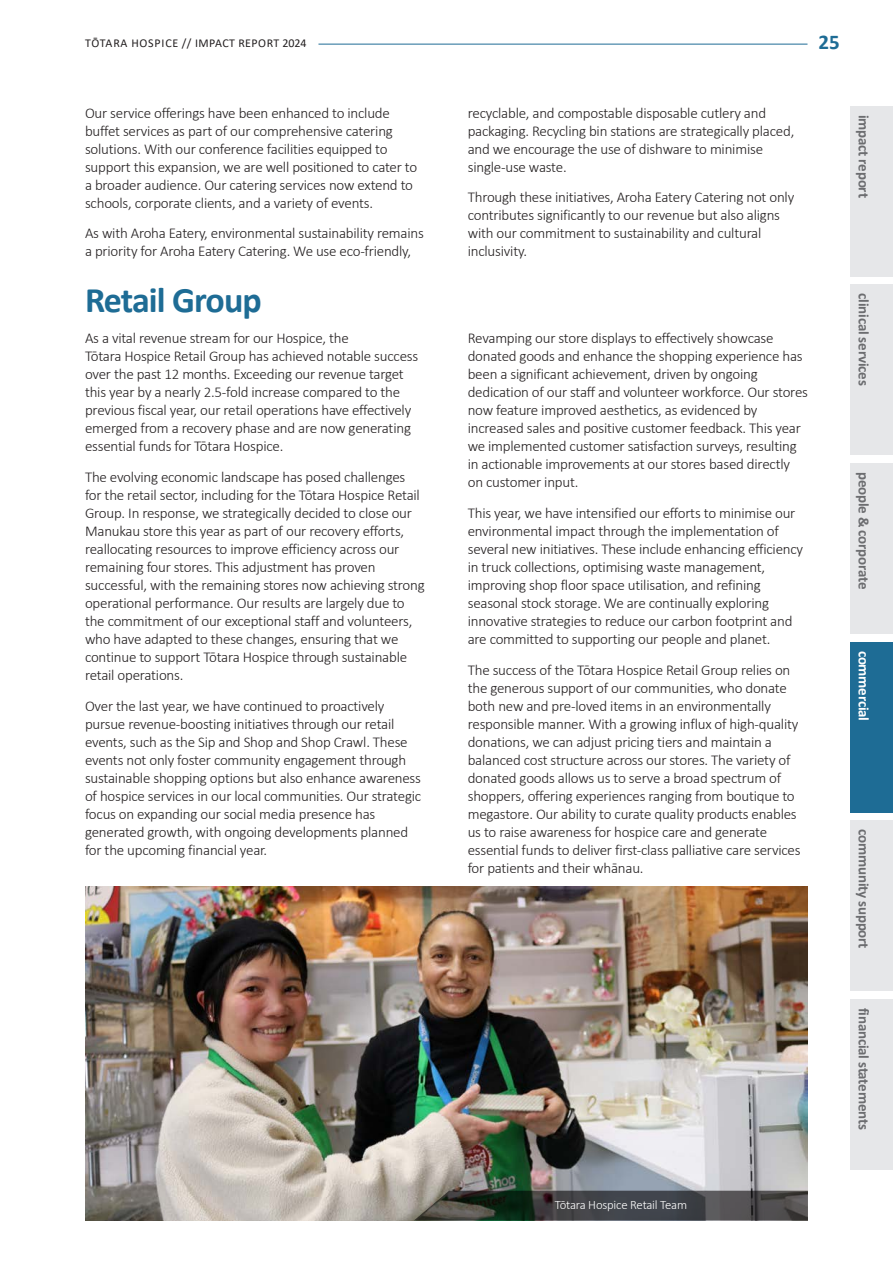
<style>
.page{position:relative;width:893px;height:1263px;background:#fff}
.page>*{position:absolute;margin:0;border:0;box-sizing:border-box;transform-origin:0 0}
.Headings{font:700 36px "Calibri";letter-spacing:-.025em;color:#1e6c95}
.t1{font:700 21px "Calibri";color:#1e6c95}
.Base_Text{font:300 15px/18px "Calibri";letter-spacing:-.015em;color:#231f20}
.t2{font:700 15px "Calibri";letter-spacing:-.015em;color:#6c6d70}
.t3{font:700 15px "Calibri";letter-spacing:-.015em;color:#fff}
.Financials_Cells{font:300 12.75px "Calibri";letter-spacing:-.015em;color:#fff}
.t4{font:12px "Calibri";letter-spacing:.04em;color:#231f20}
</style>
<div class="page">
<hr style="left:318px;top:44px;width:489px;height:1px;background:#1e6c95">
<div style="left:850px;top:106px;width:43px;height:170px;background:#e6e7e9"></div>
<div style="left:850px;top:285px;width:43px;height:170px;background:#e6e7e9"></div>
<div style="left:850px;top:463px;width:43px;height:171px;background:#e6e7e9"></div>
<div style="left:850px;top:821px;width:43px;height:170px;background:#e6e7e9"></div>
<div style="left:850px;top:999px;width:43px;height:170px;background:#e6e7e9"></div>
<div style="left:850px;top:642px;width:43px;height:170px;background:#1e6c95"></div>
<img style="left:85px;top:887px;width:723px;height:333px">
<svg style="left:414px;top:1191px;width:394px;height:29px;background:#434544"></svg>
<p class="t4" style="left:85px;top:34px;width:223px">TŌTARA HOSPICE // IMPACT REPORT 2024</p>
<h2 class="t1" style="left:818px;top:27px;width:23px">25</h2>
<p class="Base_Text" style="left:85px;top:103px;width:334px">Our service offerings have been enhanced to include buffet services as part of our comprehensive catering solutions. With our conference facilities equipped to support this expansion, we are well positioned to cater to a broader audience. Our catering services now extend to schools, corporate clients, and a variety of events.</p>
<p class="Base_Text" style="left:85px;top:224px;width:340px">As with Aroha Eatery, environmental sustainability remains a priority for Aroha Eatery Catering. We use eco-friendly,</p>
<p class="Headings" style="left:85px;top:275px;width:178px">Retail Group</p>
<p class="Base_Text" style="left:85px;top:329px;width:335px">As a vital revenue stream for our Hospice, the<br>Tōtara Hospice Retail Group has achieved notable success over the past 12 months. Exceeding our revenue target this year by a nearly 2.5-fold increase compared to the previous fiscal year, our retail operations have effectively emerged from a recovery phase and are now generating essential funds for Tōtara Hospice.</p>
<p class="Base_Text" style="left:85px;top:468px;width:341px">The evolving economic landscape has posed challenges for the retail sector, including for the Tōtara Hospice Retail Group. In response, we strategically decided to close our Manukau store this year as part of our recovery efforts, reallocating resources to improve efficiency across our remaining four stores. This adjustment has proven successful, with the remaining stores now achieving strong operational performance. Our results are largely due to the commitment of our exceptional staff and volunteers, who have adapted to these changes, ensuring that we continue to support Tōtara Hospice through sustainable retail operations.</p>
<p class="Base_Text" style="left:85px;top:696px;width:338px">Over the last year, we have continued to proactively pursue revenue-boosting initiatives through our retail events, such as the Sip and Shop and Shop Crawl. These events not only foster community engagement through sustainable shopping options but also enhance awareness of hospice services in our local communities. Our strategic focus on expanding our social media presence has generated growth, with ongoing developments planned for the upcoming financial year.</p>
<p class="Base_Text" style="left:468px;top:103px;width:328px">recyclable, and compostable disposable cutlery and packaging. Recycling bin stations are strategically placed, and we encourage the use of dishware to minimise single-use waste.</p>
<p class="Base_Text" style="left:468px;top:188px;width:328px">Through these initiatives, Aroha Eatery Catering not only contributes significantly to our revenue but also aligns with our commitment to sustainability and cultural inclusivity.</p>
<p class="Base_Text" style="left:468px;top:329px;width:342px">Revamping our store displays to effectively showcase donated goods and enhance the shopping experience has been a significant achievement, driven by ongoing dedication of our staff and volunteer workforce. Our stores now feature improved aesthetics, as evidenced by increased sales and positive customer feedback. This year we implemented customer satisfaction surveys, resulting in actionable improvements at our stores based directly on customer input.</p>
<p class="Base_Text" style="left:468px;top:504px;width:337px">This year, we have intensified our efforts to minimise our environmental impact through the implementation of several new initiatives. These include enhancing efficiency in truck collections, optimising waste management, improving shop floor space utilisation, and refining seasonal stock storage. We are continually exploring innovative strategies to reduce our carbon footprint and are committed to supporting our people and planet.</p>
<p class="Base_Text" style="left:468px;top:660px;width:334px">The success of the Tōtara Hospice Retail Group relies on the generous support of our communities, who donate both new and pre-loved items in an environmentally responsible manner. With a growing influx of high-quality donations, we can adjust pricing tiers and maintain a balanced cost structure across our stores. The variety of donated goods allows us to serve a broad spectrum of shoppers, offering experiences ranging from boutique to megastore. Our ability to curate quality products enables us to raise awareness for hospice care and generate essential funds to deliver first-class palliative care services for patients and their whānau.</p>
<p class="t2" style="left:874px;top:115px;width:84px;rotate:90deg">impact report</p>
<p class="t2" style="left:874px;top:293px;width:94px;rotate:90deg">clinical services</p>
<p class="t2" style="left:874px;top:472px;width:119px;rotate:90deg">people &amp; corporate</p>
<p class="t3" style="left:874px;top:651px;width:72px;rotate:90deg">commercial</p>
<p class="t2" style="left:874px;top:829px;width:121px;rotate:90deg">community support</p>
<p class="t2" style="left:874px;top:1008px;width:123px;rotate:90deg">financial statements</p>
<p class="Financials_Cells" style="left:555px;top:1196px;width:134px">Tōtara Hospice Retail Team</p>
</div>
